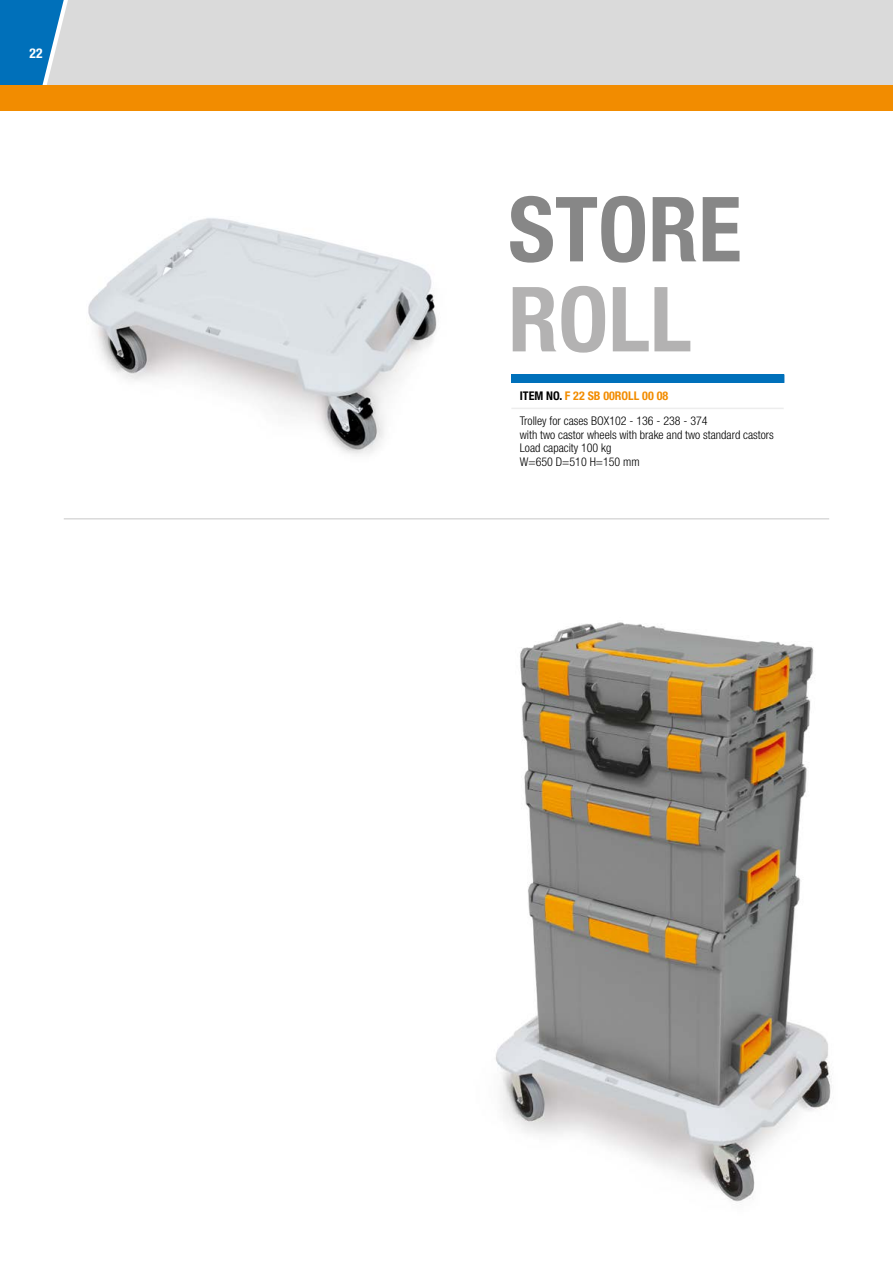
<style>
.page{position:relative;width:893px;height:1263px;background:#fff}
.page>*{position:absolute;margin:0;border:0;box-sizing:border-box;transform-origin:0 0}
.t1{font:700 condensed 90px "Helvetica Neue LT Std";color:#878787}
.t2{font:700 condensed 90px "Helvetica Neue LT Std";color:#b3b2b2}
.t3{font:700 13.5px "Helvetica Neue LT Std Bold Cn CE";color:#fff}
.t4{font:300 condensed 12px/13.5px "Helvetica Neue LT Std";color:#000}
.s1{font-weight:700}
.s2{font-weight:700;color:#f28c00}
</style>
<div class="page">
<div style="left:0;top:0;width:47px;height:85px;background:#0070ba"></div>
<div style="left:47px;top:0;width:846px;height:85px;background:#dadada"></div>
<div style="left:0;top:85px;width:893px;height:26px;background:#f28c00"></div>
<img style="left:88px;top:218px;width:349px;height:237px">
<img style="left:378px;top:519px;width:454px;height:683px">
<hr style="left:64px;top:518px;width:765px;height:1px;background:#dadada">
<div style="left:511px;top:374px;width:273px;height:9px;background:#0070ba"></div>
<hr style="left:511px;top:408px;width:273px;height:1px;background:#ededed">
<p class="t3" style="left:30px;top:45px;width:14px">22</p>
<h1 class="t1" style="left:508px;top:175px;width:235px">STORE</h1>
<h1 class="t2" style="left:508px;top:265px;width:185px">ROLL</h1>
<p class="t4" style="left:520px;top:382px;width:189px;line-height:26px"><span class="s1">ITEM NO.</span> <span class="s2">F 22 SB 00ROLL 00 08<br></span>Trolley for cases BOX102 - 136 - 238 - 374</p>
<p class="t4" style="left:520px;top:428px;width:256px">with two castor wheels with brake and two standard castors<br>Load capacity 100 kg<br>W=650 D=510 H=150 mm</p>
</div>
